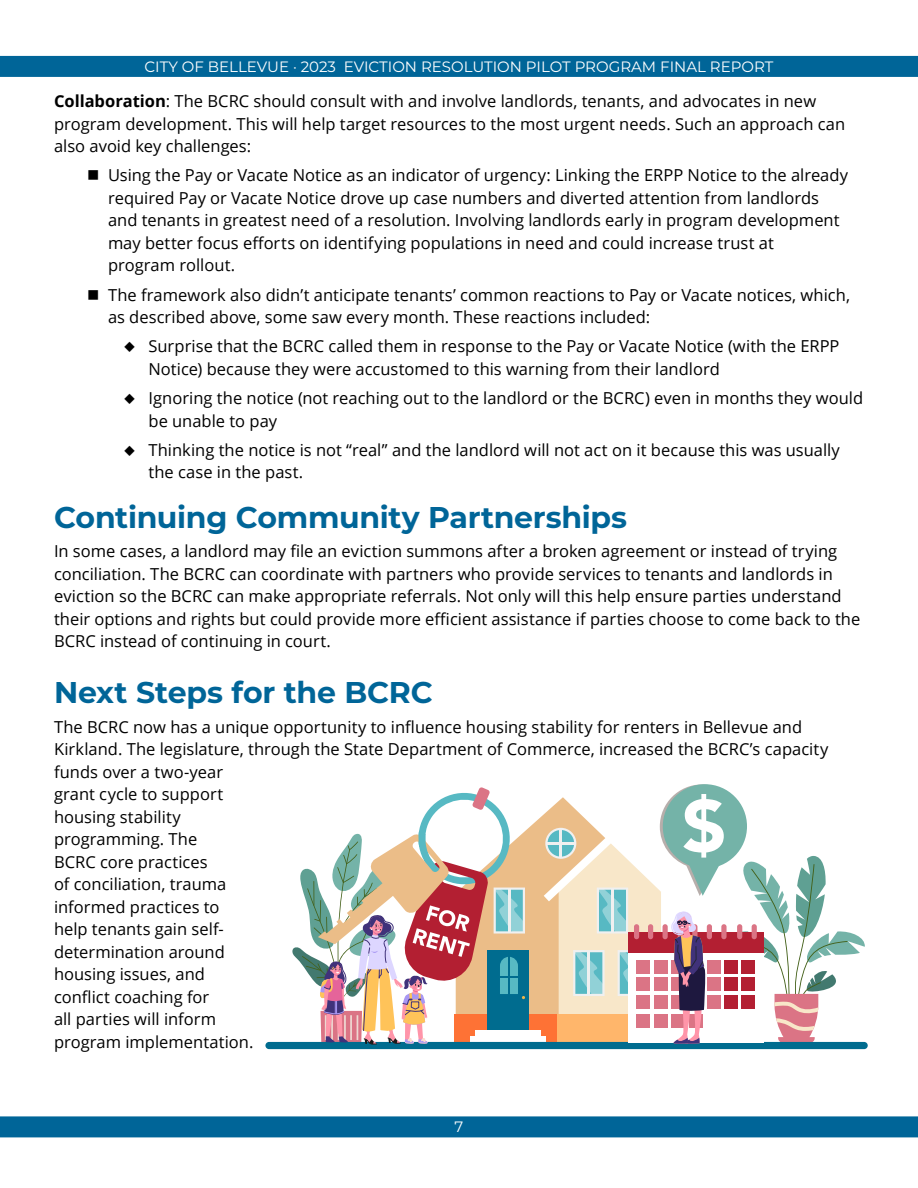
<style>
.page{position:relative;width:918px;height:1188px;background:#fff}
.page>*{position:absolute;margin:0;border:0;box-sizing:border-box;transform-origin:0 0}
.headers{font:700 30px "Montserrat";letter-spacing:-.01em;color:#006598}
.Body_Text{font:16.5px/22.5px "Open Sans";color:#000}
.text_before_bullets{font:16.5px/22.5px "Open Sans";color:#000}
.t1{font:15px "Montserrat";color:#fff}
.s1{font-weight:700}
</style>
<div class="page">
<div style="left:0;top:56px;width:918px;height:21px;background:#006598"></div>
<div style="left:0;top:1116px;width:918px;height:21px;background:#006598"></div>
<div style="left:265px;top:1042px;width:603px;height:7px;background:#006c8f;border-radius:4px"></div>
<svg style="left:292px;top:784px;width:574px;height:261px"></svg>
<p class="t1" style="left:145px;top:56px;width:630px">CITY OF BELLEVUE · 2023 EVICTION RESOLUTION PILOT PROGRAM FINAL REPORT</p>
<p class="text_before_bullets" style="left:54px;top:89px;width:793px"><span class="s1">Collaboration</span>: The BCRC should consult with and involve landlords, tenants, and advocates in new program development. This will help target resources to the most urgent needs. Such an approach can also avoid key challenges:</p>
<p class="Body_Text" style="left:108px;top:164px;width:742px;text-indent:-21px">■ Using the Pay or Vacate Notice as an indicator of urgency: Linking the ERPP Notice to the already required Pay or Vacate Notice drove up case numbers and diverted attention from landlords and tenants in greatest need of a resolution. Involving landlords early in program development may better focus efforts on identifying populations in need and could increase trust at<br>program rollout.</p>
<p class="Body_Text" style="left:108px;top:283px;width:744px;text-indent:-21px">■ The framework also didn’t anticipate tenants’ common reactions to Pay or Vacate notices, which, as described above, some saw every month. These reactions included:</p>
<p class="Body_Text" style="left:148px;top:335px;width:693px;text-indent:-26px">◆ Surprise that the BCRC called them in response to the Pay or Vacate Notice (with the ERPP<br>Notice) because they were accustomed to this warning from their landlord</p>
<p class="Body_Text" style="left:148px;top:386px;width:716px;text-indent:-26px">◆ Ignoring the notice (not reaching out to the landlord or the BCRC) even in months they would be unable to pay</p>
<p class="Body_Text" style="left:148px;top:438px;width:693px;text-indent:-26px">◆ Thinking the notice is not “real” and the landlord will not act on it because this was usually the case in the past.</p>
<h1 class="headers" style="left:54px;top:496px;width:575px">Continuing Community Partnerships</h1>
<p class="Body_Text" style="left:54px;top:539px;width:808px">In some cases, a landlord may file an eviction summons after a broken agreement or instead of trying conciliation. The BCRC can coordinate with partners who provide services to tenants and landlords in eviction so the BCRC can make appropriate referrals. Not only will this help ensure parties understand their options and rights but could provide more efficient assistance if parties choose to come back to the BCRC instead of continuing in court.</p>
<h1 class="headers" style="left:54px;top:671px;width:380px">Next Steps for the BCRC</h1>
<p class="Body_Text" style="left:54px;top:715px;width:776px">The BCRC now has a unique opportunity to influence housing stability for renters in Bellevue and<br>Kirkland. The legislature, through the State Department of Commerce, increased the BCRC’s capacity funds over a two-year<br>grant cycle to support<br>housing stability<br>programming. The<br>BCRC core practices<br>of conciliation, trauma<br>informed practices to<br>help tenants gain self-<br>determination around<br>housing issues, and<br>conflict coaching for<br>all parties will inform<br>program implementation.</p>
<p class="t1" style="left:455px;top:1116px;width:10px">7</p>
</div>
